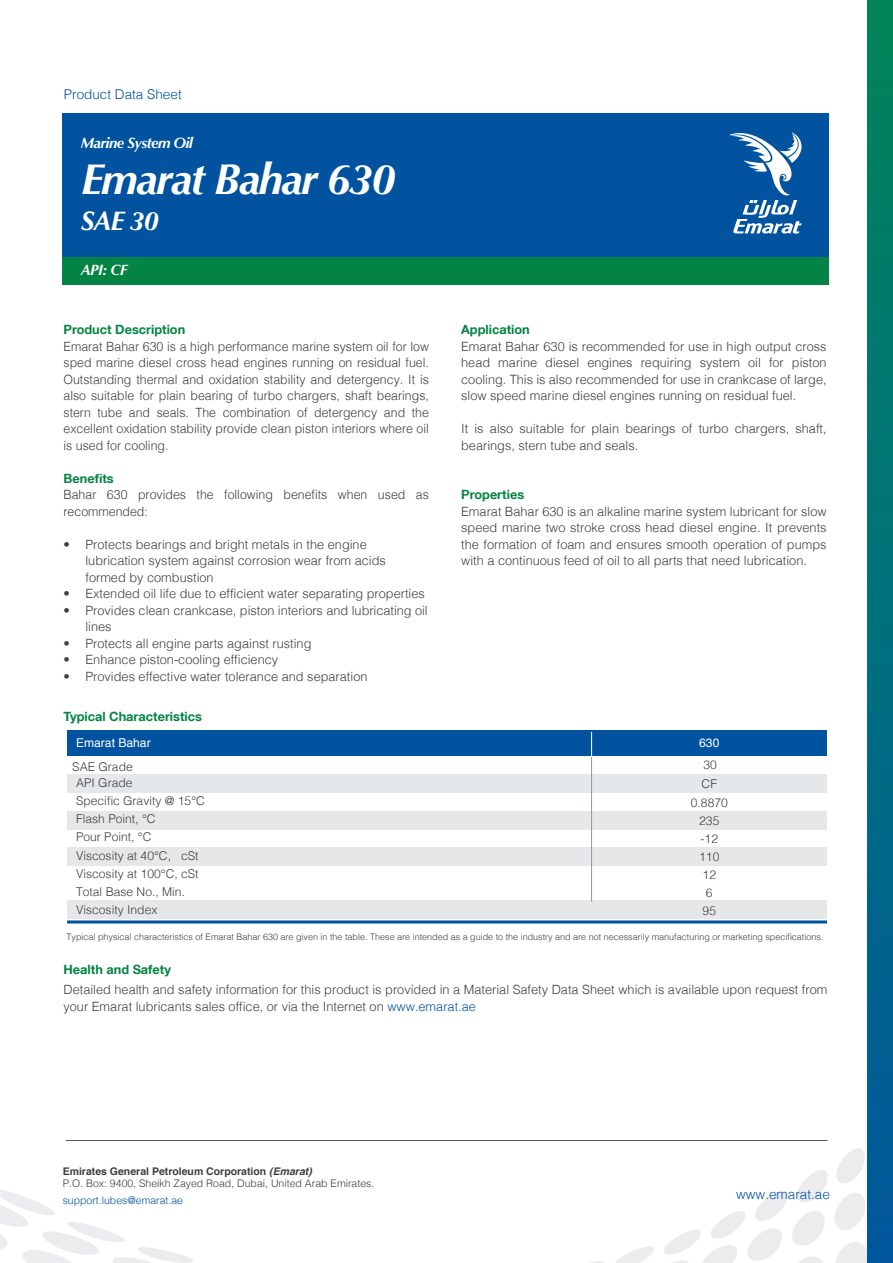
<style>
.page{position:relative;width:893px;height:1263px;background:#fff}
.page>*{position:absolute;margin:0;border:0;box-sizing:border-box;transform-origin:0 0}
.t1{font:italic 700 43.5px "Optima";letter-spacing:-.04em;color:#fff}
.t2{font:italic 700 27px "Optima";color:#fff}
.t3{font:italic 700 15px "Optima";letter-spacing:-.04em;color:#fff}
.t4{font:300 13.5px "Helvetica";color:#0153a0}
.t5{font:300 12.75px/16.5px "Helvetica";color:#3e3e3f}
.t6{font:700 12.75px "Helvetica Neue LT Com";color:#048444}
.t7{font:300 12.15px/18.1px "Helvetica";color:#3e3e3f}
.t8{font:12.15px "Helvetica";color:#fff}
.t9{font:300 10.5px/12.6px "Helvetica";color:#3e3e3f}
.t10{font:300 10.5px "Helvetica";color:#0153a0}
.t11{font:300 9px "Helvetica";color:#3e3e3f}
.s1{color:#0153a0}
.s2{font-weight:700}
.s3{font-weight:700;font-style:italic}
</style>
<div class="page">
<svg style="left:0;top:1140px;width:867px;height:123px"></svg>
<div style="left:63px;top:113px;width:766px;height:171px;background:#0153a0"></div>
<div style="left:63px;top:257px;width:766px;height:27px;background:#048444"></div>
<div style="left:67px;top:774px;width:760px;height:19px;background:#e6e7e9"></div>
<div style="left:67px;top:811px;width:760px;height:18px;background:#e6e7e9"></div>
<div style="left:67px;top:847px;width:760px;height:19px;background:#e6e7e9"></div>
<div style="left:67px;top:900px;width:760px;height:18px;background:#e6e7e9"></div>
<div style="left:67px;top:731px;width:760px;height:25px;background:#0153a0"></div>
<hr style="left:591px;top:732px;width:1px;height:170px;background:#939598">
<svg style="left:591px;top:732px;width:1px;height:25px"></svg>
<hr style="left:67px;top:920px;width:760px;height:3px;background:#0153a0">
<div style="left:867px;top:0;width:26px;height:1263px;background:linear-gradient(to bottom,#008559,#01589e)"></div>
<svg style="left:729px;top:132px;width:73px;height:102px"></svg>
<hr style="left:66px;top:1140px;width:761px;height:1px;background:#57585a">
<p class="t4" style="left:64px;top:83px;width:119px">Product Data Sheet</p>
<p class="t3" style="left:81px;top:134px;width:114px">Marine System Oil</p>
<h1 class="t1" style="left:81px;top:154px;width:317px">Emarat Bahar 630</h1>
<h2 class="t2" style="left:81px;top:205px;width:80px">SAE 30</h2>
<p class="t3" style="left:81px;top:261px;width:48px">API: CF</p>
<p class="t6" style="left:64px;top:322px;width:123px">Product Description</p>
<p class="t5" style="left:64px;top:337px;width:367px;text-align:justify">Emarat Bahar 630 is a high performance marine system oil for low sped marine diesel cross head engines running on residual fuel.<br>Outstanding thermal and oxidation stability and detergency. It is also suitable for plain bearing of turbo chargers, shaft bearings, stern tube and seals. The combination of detergency and the excellent oxidation stability provide clean piston interiors where oil is used for cooling.</p>
<p class="t6" style="left:64px;top:470px;width:52px">Benefits</p>
<p class="t5" style="left:64px;top:485px;width:367px">Bahar 630 provides the following benefits when used as recommended:</p>
<p class="t5" style="left:85px;top:535px;width:302px;text-indent:-22px">• Protects bearings and bright metals in the engine lubrication system against corrosion wear from acids formed by combustion</p>
<p class="t5" style="left:64px;top:584px;width:363px">• Extended oil life due to efficient water separating properties</p>
<p class="t5" style="left:85px;top:601px;width:344px;text-indent:-22px">• Provides clean crankcase, piston interiors and lubricating oil lines</p>
<p class="t5" style="left:64px;top:634px;width:250px">• Protects all engine parts against rusting</p>
<p class="t5" style="left:64px;top:650px;width:216px">• Enhance piston-cooling efficiency</p>
<p class="t5" style="left:64px;top:667px;width:306px">• Provides effective water tolerance and separation</p>
<p class="t6" style="left:461px;top:321px;width:70px">Application</p>
<p class="t5" style="left:461px;top:337px;width:367px;text-align:justify">Emarat Bahar 630 is recommended for use in high output cross head marine diesel engines requiring system oil for piston cooling. This is also recommended for use in crankcase of large, slow speed marine diesel engines running on residual fuel.</p>
<p class="t5" style="left:461px;top:419px;width:367px">It is also suitable for plain bearings of turbo chargers, shaft, bearings, stern tube and seals.</p>
<p class="t6" style="left:461px;top:486px;width:65px">Properties</p>
<p class="t5" style="left:461px;top:502px;width:367px;text-align:justify">Emarat Bahar 630 is an alkaline marine system lubricant for slow speed marine two stroke cross head diesel engine. It prevents the formation of foam and ensures smooth operation of pumps with a continuous feed of oil to all parts that need lubrication.</p>
<p class="t6" style="left:63px;top:708px;width:140px">Typical Characteristics</p>
<p class="t8" style="left:76px;top:733px;width:76px">Emarat Bahar</p>
<p class="t7" style="left:76px;top:773px;width:130px">API Grade<br>Specific Gravity @ 15°C<br>Flash Point, °C<br>Pour Point, °C<br>Viscosity at 40°C, cSt<br>Viscosity at 100°C, cSt<br>Total Base No., Min.<br>Viscosity Index</p>
<p class="t8" style="left:699px;top:733px;width:22px">630</p>
<p class="t7" style="left:691px;top:774px;width:39px;text-align:center">CF<br>0.8870<br>235 -12<br>110<br>12<br>6<br>95</p>
<p class="t7" style="left:72px;top:756px;width:62px">SAE Grade</p>
<p class="t7" style="left:704px;top:755px;width:15px">30</p>
<p class="t11" style="left:66px;top:929px;width:758px">Typical physical characteristics of Emarat Bahar 630 are given in the table. These are intended as a guide to the industry and are not necessarily manufacturing or marketing specifications.</p>
<p class="t6" style="left:63px;top:962px;width:109px">Health and Safety</p>
<p class="t5" style="left:63px;top:981px;width:765px">Detailed health and safety information for this product is provided in a Material Safety Data Sheet which is available upon request from your Emarat lubricants sales office, or via the Internet on <span class="s1">www.emarat.ae</span></p>
<p class="t9" style="left:63px;top:1164px;width:313px"><span class="s2">Emirates General Petroleum Corporation</span> <span class="s3">(Emarat)<br></span>P.O. Box: 9400, Sheikh Zayed Road, Dubai, United Arab Emirates.</p>
<p class="t10" style="left:63px;top:1191px;width:122px">support.lubes@emarat.ae</p>
<p class="t4" style="left:736px;top:1182px;width:95px">www.emarat.ae</p>
</div>
